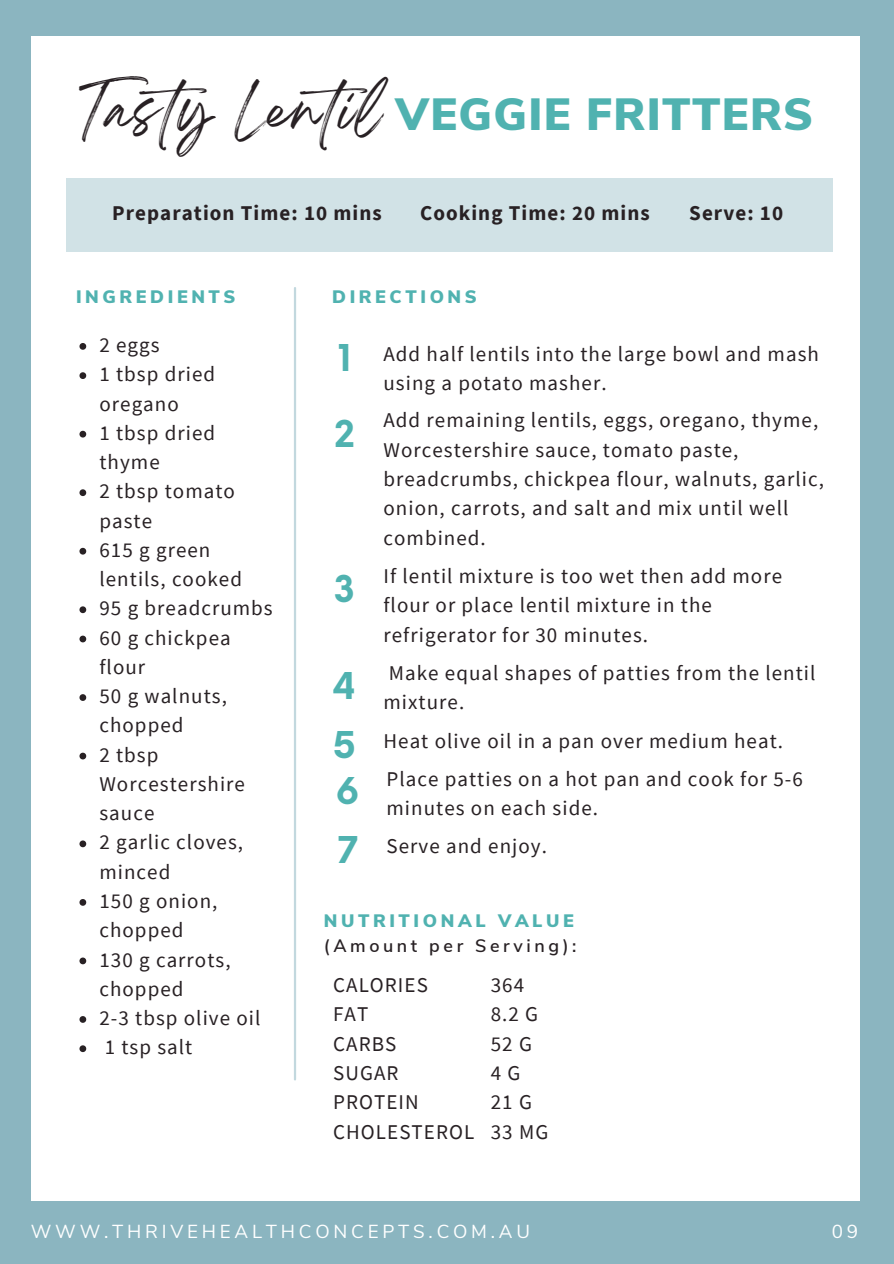
<style>
.page{position:relative;width:894px;height:1264px;background:#fff}
.page>*{position:absolute;margin:0;border:0;box-sizing:border-box;transform-origin:0 0}
.t1{font:48px "Breathing";letter-spacing:.03em;color:#282124}
.t2{font:900 45px "Nunito Sans";letter-spacing:.03em;color:#50b2b0}
.t3{font:700 36px "Neue Einstellung";color:#50b2b0}
.t4{font:21px/29.2px "Source Sans Pro";letter-spacing:.05em;color:#282124}
.t5{font:700 21px "Source Sans Pro";letter-spacing:.05em;color:#282124}
.t6{font:18.75px "Nunito Sans";letter-spacing:.2em;color:#fff}
.t7{font:900 18px "Nunito Sans";letter-spacing:.2em;color:#50b2b0}
.t8{font:600 18px "Nunito Sans";letter-spacing:.2em;color:#282124}
</style>
<div class="page">
<div style="left:0;top:0;width:893px;height:1263px;background:#8bb5c0"></div>
<div style="left:31px;top:36px;width:828px;height:1164px;background:#fff"></div>
<hr style="left:294px;top:288px;width:2px;height:791px;background:#8bb5c0">
<div style="left:67px;top:178px;width:765px;height:74px;background:#d1e2e6"></div>
<svg style="left:79px;top:343px;width:7px;height:7px"></svg>
<svg style="left:79px;top:372px;width:7px;height:7px"></svg>
<svg style="left:79px;top:431px;width:7px;height:6px"></svg>
<svg style="left:79px;top:489px;width:7px;height:7px"></svg>
<svg style="left:79px;top:548px;width:7px;height:6px"></svg>
<svg style="left:79px;top:606px;width:7px;height:7px"></svg>
<svg style="left:79px;top:635px;width:7px;height:7px"></svg>
<svg style="left:79px;top:694px;width:7px;height:7px"></svg>
<svg style="left:79px;top:752px;width:7px;height:7px"></svg>
<svg style="left:79px;top:840px;width:7px;height:7px"></svg>
<svg style="left:79px;top:899px;width:7px;height:6px"></svg>
<svg style="left:79px;top:957px;width:7px;height:7px"></svg>
<svg style="left:79px;top:1016px;width:7px;height:6px"></svg>
<svg style="left:79px;top:1045px;width:7px;height:7px"></svg>
<h2 class="t1" style="left:79px;top:95px;width:312px">Tasty Lentil</h2>
<h5 class="t2" style="left:395px;top:84px;width:419px">VEGGIE FRITTERS</h5>
<h1 class="t5" style="left:112px;top:199px;width:271px">Preparation Time: 10 mins</h1>
<h4 class="t5" style="left:420px;top:199px;width:231px">Cooking Time: 20 mins</h4>
<h4 class="t5" style="left:689px;top:199px;width:95px">Serve: 10</h4>
<p class="t7" style="left:76px;top:285px;width:161px">INGREDIENTS</p>
<p class="t4" style="left:99px;top:330px;width:62px">2 eggs</p>
<p class="t4" style="left:99px;top:359px;width:117px">1 tbsp dried oregano</p>
<p class="t4" style="left:99px;top:417px;width:117px">1 tbsp dried thyme</p>
<p class="t4" style="left:99px;top:476px;width:137px">2 tbsp tomato paste</p>
<p class="t4" style="left:99px;top:534px;width:144px">615 g green lentils, cooked</p>
<p class="t4" style="left:99px;top:593px;width:175px">95 g breadcrumbs</p>
<p class="t4" style="left:99px;top:622px;width:133px">60 g chickpea flour</p>
<p class="t4" style="left:99px;top:681px;width:129px">50 g walnuts, chopped</p>
<p class="t4" style="left:99px;top:739px;width:147px">2 tbsp<br>Worcestershire sauce</p>
<p class="t4" style="left:99px;top:827px;width:145px">2 garlic cloves, minced</p>
<p class="t4" style="left:99px;top:885px;width:119px">150 g onion, chopped</p>
<h6 class="t4" style="left:99px;top:944px;width:133px">130 g carrots, chopped</h6>
<p class="t4" style="left:99px;top:1002px;width:162px">2-3 tbsp olive oil</p>
<p class="t4" style="left:105px;top:1032px;width:89px">1 tsp salt</p>
<h6 class="t7" style="left:332px;top:285px;width:146px">DIRECTIONS</h6>
<p class="t3" style="left:338px;top:325px;width:15px">1</p>
<p class="t3" style="left:334px;top:401px;width:22px">2</p>
<p class="t3" style="left:333px;top:556px;width:23px">3</p>
<h4 class="t4" style="left:383px;top:338px;width:437px">Add half lentils into the large bowl and mash using a potato masher.</h4>
<p class="t4" style="left:383px;top:405px;width:442px">Add remaining lentils, eggs, oregano, thyme, Worcestershire sauce, tomato paste, breadcrumbs, chickpea flour, walnuts, garlic, onion, carrots, and salt and mix until well combined.</p>
<p class="t4" style="left:383px;top:561px;width:400px">If lentil mixture is too wet then add more flour or place lentil mixture in the refrigerator for 30 minutes.</p>
<h5 class="t3" style="left:333px;top:653px;width:24px">4</h5>
<h5 class="t4" style="left:383px;top:658px;width:433px">Make equal shapes of patties from the lentil mixture.</h5>
<h5 class="t3" style="left:333px;top:711px;width:24px">5</h5>
<h5 class="t4" style="left:383px;top:725px;width:401px">Heat olive oil in a pan over medium heat.</h5>
<h5 class="t3" style="left:335px;top:758px;width:25px">6</h5>
<h5 class="t4" style="left:386px;top:763px;width:418px">Place patties on a hot pan and cook for 5-6 minutes on each side.</h5>
<p class="t3" style="left:337px;top:817px;width:22px">7</p>
<p class="t4" style="left:386px;top:831px;width:162px">Serve and enjoy.</p>
<p class="t7" style="left:324px;top:908px;width:251px">NUTRITIONAL VALUE</p>
<p class="t8" style="left:324px;top:933px;width:254px">(Amount per Serving):</p>
<p class="t4" style="left:333px;top:970px;width:142px">CALORIES<br>FAT<br>CARBS<br>SUGAR<br>PROTEIN<br>CHOLESTEROL</p>
<h3 class="t4" style="left:490px;top:970px;width:49px">364<br>8.2 G<br>52 G<br>4 G<br>21 G</h3>
<p class="t4" style="left:490px;top:1116px;width:59px">33 MG</p>
<p class="t6" style="left:31px;top:1219px;width:500px">WWW.THRIVEHEALTHCONCEPTS.COM.AU</p>
<p class="t6" style="left:831px;top:1219px;width:28px">09</p>
</div>
